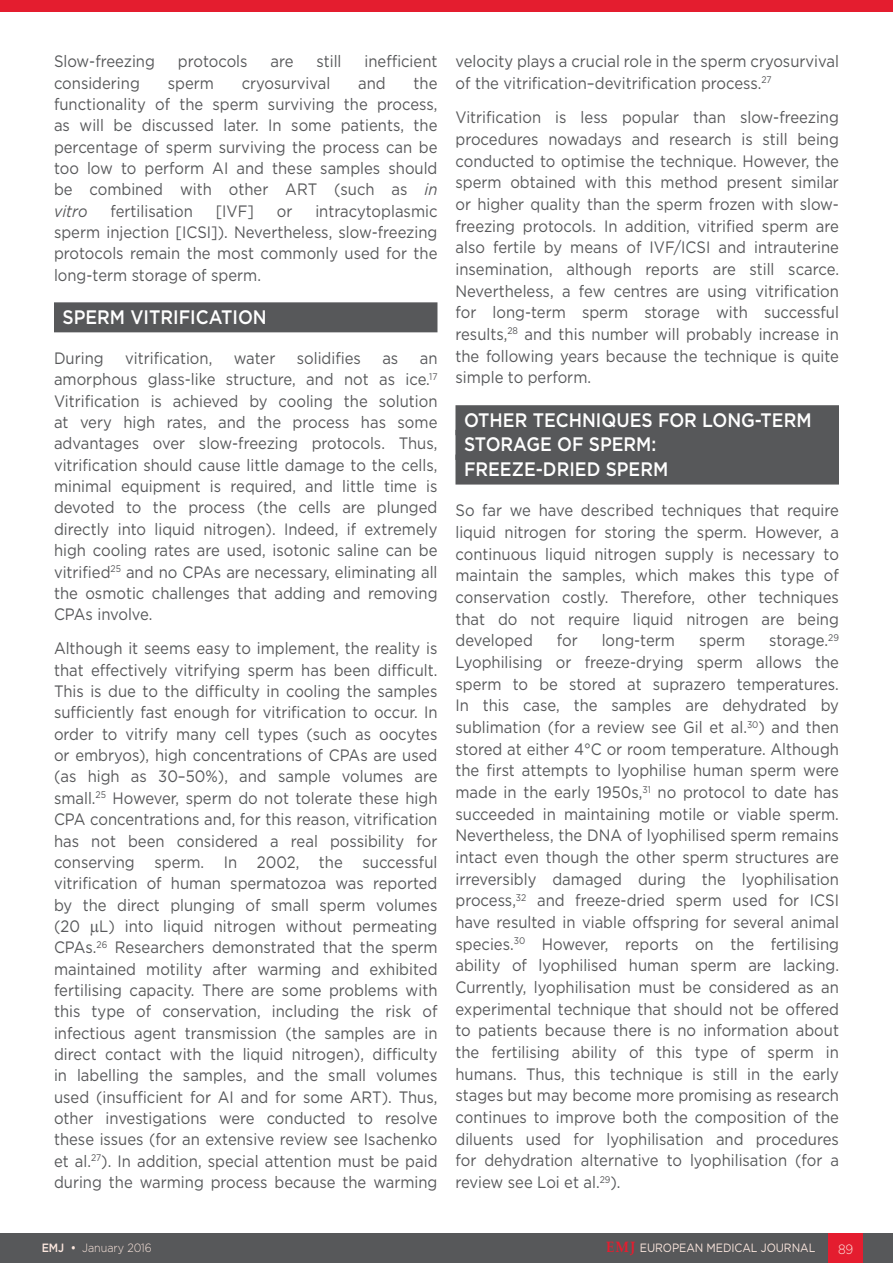
<style>
.page{position:relative;width:893px;height:1263px;background:#fff}
.page>*{position:absolute;margin:0;border:0;box-sizing:border-box;transform-origin:0 0}
._8__Heading_1{font:500 19.5px "Gotham";color:#fff;scale:.9 1}
._11__Main_text{font:16.5px/21.3px "Gotham";color:#57585a;text-align:justify;scale:.9 1}
.t1{font:300 13.5px "Gotham";color:#fce7de;scale:.9 1}
.t2{font:12px "Gotham";letter-spacing:-.005em;color:#fce7de;scale:.9 1}
.t3{font:300 12px "Gotham";letter-spacing:-.005em;color:#fce7de;scale:.9 1}
.s1{font-style:italic}
.s2{font-weight:500}
.s3{font-family:"Palatino Linotype";font-weight:700;font-size:15px;color:#e41d2f}
</style>
<div class="page">
<div style="left:0;top:1233px;width:893px;height:30px;background:#57585a"></div>
<div style="left:829px;top:1233px;width:34px;height:30px;background:#e41d2f"></div>
<div style="left:0;top:0;width:893px;height:11px;background:#e41d2f"></div>
<div style="left:54px;top:302px;width:383px;height:30px;background:#57585a"></div>
<div style="left:455px;top:405px;width:384px;height:30px;background:#57585a"></div>
<div style="left:455px;top:430px;width:384px;height:30px;background:#57585a"></div>
<div style="left:455px;top:455px;width:384px;height:30px;background:#57585a"></div>
<p class="_11__Main_text" style="left:54px;top:50px;width:114px">Slow-freezing</p>
<p class="_11__Main_text" style="left:178px;top:50px;width:79px">protocols</p>
<p class="_11__Main_text" style="left:271px;top:50px;width:27px">are</p>
<p class="_11__Main_text" style="left:317px;top:50px;width:29px">still</p>
<p class="_11__Main_text" style="left:364px;top:50px;width:83px">inefficient</p>
<p class="_11__Main_text" style="left:54px;top:72px;width:97px">considering</p>
<p class="_11__Main_text" style="left:168px;top:72px;width:53px">sperm</p>
<p class="_11__Main_text" style="left:242px;top:72px;width:100px">cryosurvival</p>
<p class="_11__Main_text" style="left:358px;top:72px;width:32px">and</p>
<p class="_11__Main_text" style="left:54px;top:72px;width:428px;text-indent:360px">the functionality of the sperm surviving the process, as will be discussed later. In some patients, the percentage of sperm surviving the process can be too low to perform AI and these samples should be combined with other ART (such as <span class="s1">in vitro</span></p>
<p class="_11__Main_text" style="left:111px;top:200px;width:93px">fertilisation</p>
<p class="_11__Main_text" style="left:216px;top:200px;width:44px">[IVF]</p>
<p class="_11__Main_text" style="left:277px;top:200px;width:19px">or</p>
<p class="_11__Main_text" style="left:54px;top:200px;width:428px;text-indent:261px">intracytoplasmic sperm injection [ICSI]). Nevertheless, slow-freezing protocols remain the most commonly used for the long-term storage of sperm.</p>
<p class="_8__Heading_1" style="left:63px;top:304px;width:228px">SPERM VITRIFICATION</p>
<p class="_11__Main_text" style="left:54px;top:347px;width:57px">During</p>
<p class="_11__Main_text" style="left:125px;top:347px;width:98px">vitrification,</p>
<p class="_11__Main_text" style="left:234px;top:347px;width:48px">water</p>
<p class="_11__Main_text" style="left:297px;top:347px;width:73px">solidifies</p>
<p class="_11__Main_text" style="left:382px;top:347px;width:19px">as</p>
<p class="_11__Main_text" style="left:54px;top:347px;width:428px;text-indent:366px">an amorphous glass-like structure, and not as ice.<sup>17<br></sup>Vitrification is achieved by cooling the solution at very high rates, and the process has some advantages over slow-freezing protocols. Thus, vitrification should cause little damage to the cells, minimal equipment is required, and little time is devoted to the process (the cells are plunged directly into liquid nitrogen). Indeed, if extremely high cooling rates are used, isotonic saline can be vitrified<sup>25</sup> and no CPAs are necessary, eliminating all the osmotic challenges that adding and removing CPAs involve.</p>
<p class="_11__Main_text" style="left:54px;top:637px;width:428px">Although it seems easy to implement, the reality is that effectively vitrifying sperm has been difficult.<br>This is due to the difficulty in cooling the samples sufficiently fast enough for vitrification to occur. In order to vitrify many cell types (such as oocytes or embryos), high concentrations of CPAs are used (as high as 30–50%), and sample volumes are small.<sup>25</sup> However, sperm do not tolerate these high CPA concentrations and, for this reason, vitrification has not been considered a real possibility for conserving sperm. In 2002, the successful vitrification of human spermatozoa was reported by the direct plunging of small sperm volumes (20 L) into liquid nitrogen without permeating CPAs.<sup>26</sup> Researchers demonstrated that the sperm maintained motility after warming and exhibited fertilising capacity. There are some problems with this type of conservation, including the risk of infectious agent transmission (the samples are in direct contact with the liquid nitrogen), difficulty in labelling the samples, and the small volumes used (insufficient for AI and for some ART). Thus, other investigations were conducted to resolve these issues (for an extensive review see Isachenko et al.<sup>27</sup>). In addition, special attention must be paid during the warming process because the warming</p>
<p class="_11__Main_text" style="left:455px;top:50px;width:428px">velocity plays a crucial role in the sperm cryosurvival of the vitrification–devitrification process.<sup>27</sup></p>
<p class="_11__Main_text" style="left:455px;top:106px;width:428px">Vitrification is less popular than slow-freezing procedures nowadays and research is still being conducted to optimise the technique. However, the sperm obtained with this method present similar or higher quality than the sperm frozen with slow&shy;freezing protocols. In addition, vitrified sperm are also fertile by means of IVF/ICSI and intrauterine insemination, although reports are still scarce.<br>Nevertheless, a few centres are using vitrification for long-term sperm storage with successful results,<sup>28</sup> and this number will probably increase in the following years because the technique is quite simple to perform.</p>
<p class="_8__Heading_1" style="left:464px;top:407px;width:388px">OTHER TECHNIQUES FOR LONG-TERM</p>
<p class="_8__Heading_1" style="left:464px;top:432px;width:215px">STORAGE OF SPERM:</p>
<p class="_8__Heading_1" style="left:464px;top:456px;width:229px">FREEZE-DRIED SPERM</p>
<p class="_11__Main_text" style="left:455px;top:499px;width:428px">So far we have described techniques that require liquid nitrogen for storing the sperm. However, a continuous liquid nitrogen supply is necessary to maintain the samples, which makes this type of conservation costly. Therefore, other techniques that do not require liquid nitrogen are being developed</p>
<p class="_11__Main_text" style="left:455px;top:629px;width:428px;text-indent:314px">storage.<sup>29<br></sup>Lyophilising or freeze-drying sperm allows the sperm to be stored at suprazero temperatures.<br>In this case, the samples are dehydrated by sublimation (for a review see Gil et al.<sup>30</sup>) and then stored at either 4°C or room temperature. Although the first attempts to lyophilise human sperm were made in the early 1950s,<sup>31</sup> no protocol to date has succeeded in maintaining motile or viable sperm.<br>Nevertheless, the DNA of lyophilised sperm remains intact even though the other sperm structures are irreversibly damaged during the lyophilisation process,<sup>32</sup> and freeze-dried sperm used for ICSI have resulted in viable offspring for several animal species.<sup>30</sup> However, reports on the fertilising ability of lyophilised human sperm are lacking.<br>Currently, lyophilisation must be considered as an experimental technique that should not be offered to patients because there is no information about the fertilising ability of this type of sperm in humans. Thus, this technique is still in the early stages but may become more promising as research continues to improve both the composition of the diluents used for lyophilisation and procedures for dehydration alternative to lyophilisation (for a review see Loi et al.<sup>29</sup>).</p>
<p class="_11__Main_text" style="left:557px;top:630px;width:25px">for</p>
<p class="_11__Main_text" style="left:602px;top:630px;width:83px">long-term</p>
<p class="_11__Main_text" style="left:699px;top:630px;width:53px">sperm</p>
<p class="t3" style="left:42px;top:1240px;width:124px"><span class="s2">EMJ •</span> January 2016</p>
<p class="t2" style="left:606px;top:1240px;width:234px"><span class="s3">EMJ</span> EUROPEAN MEDICAL JOURNAL</p>
<p class="t1" style="left:838px;top:1240px;width:19px">89</p>
</div>
